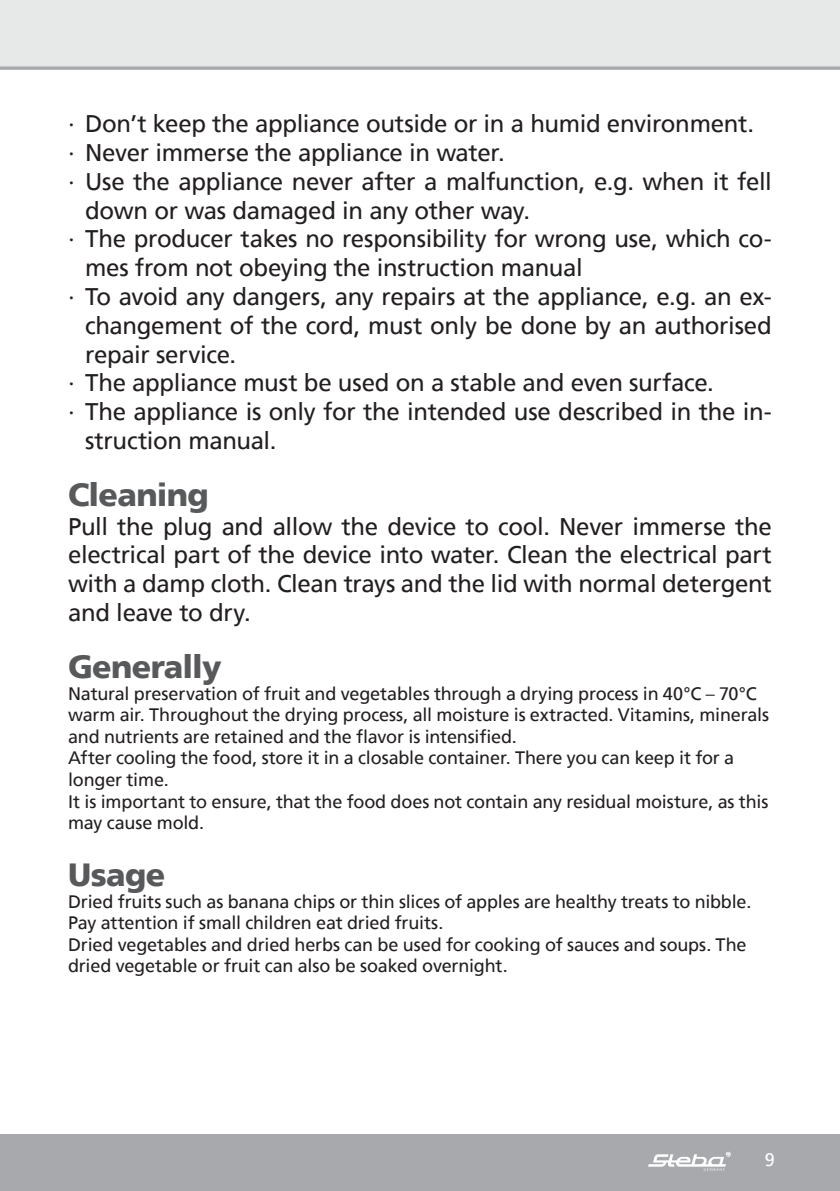
<style>
.page{position:relative;width:840px;height:1191px;background:#fff}
.page>*{position:absolute;margin:0;border:0;box-sizing:border-box;transform-origin:0 0}
.t1{font:900 32px "Frutiger";letter-spacing:-.02em;color:#58595b}
.t2{font:24px/28.8px "Frutiger";letter-spacing:-.015em;color:#231f20;text-align:justify}
.t3{font:18px/21.6px "Frutiger";letter-spacing:-.01em;color:#231f20}
.t4{font:18px "Frutiger";color:#fff}
</style>
<div class="page">
<div style="left:0;top:0;width:839px;height:68px;background:#e7e8e8"></div>
<div style="left:0;top:1134px;width:839px;height:57px;background:#a7a9ac"></div>
<svg style="left:648px;top:1151px;width:82px;height:19px"></svg>
<svg style="left:0;top:66px;width:839px;height:4px;background:#b2b4b7"></svg>
<p class="t2" style="left:68px;top:109px;width:687px">∙ Don’t keep the appliance outside or in a humid environment.</p>
<p class="t2" style="left:68px;top:138px;width:438px">∙ Never immerse the appliance in water.</p>
<p class="t2" style="left:68px;top:167px;width:705px">∙ Use the appliance never after a malfunction, e.g. when it fell</p>
<p class="t2" style="left:85px;top:196px;width:446px">down or was damaged in any other way.</p>
<p class="t2" style="left:68px;top:224px;width:705px">∙ The producer takes no responsibility for wrong use, which co-</p>
<p class="t2" style="left:85px;top:253px;width:499px">mes from not obeying the instruction manual</p>
<p class="t2" style="left:68px;top:282px;width:705px">∙ To avoid any dangers, any repairs at the appliance, e.g. an ex-</p>
<p class="t2" style="left:85px;top:311px;width:687px">changement of the cord, must only be done by an authorised</p>
<p class="t2" style="left:85px;top:340px;width:152px">repair service.</p>
<p class="t2" style="left:68px;top:368px;width:647px">∙ The appliance must be used on a stable and even surface.</p>
<p class="t2" style="left:68px;top:397px;width:705px">∙ The appliance is only for the intended use described in the in-</p>
<p class="t2" style="left:85px;top:426px;width:193px">struction manual.</p>
<h1 class="t1" style="left:68px;top:475px;width:142px">Cleaning</h1>
<p class="t2" style="left:68px;top:512px;width:704px">Pull the plug and allow the device to cool. Never immerse the electrical part of the device into water. Clean the electrical part with a damp cloth. Clean trays and the lid with normal detergent and leave to dry.</p>
<h1 class="t1" style="left:68px;top:647px;width:155px">Generally</h1>
<p class="t3" style="left:68px;top:682px;width:702px">Natural preservation of fruit and vegetables through a drying process in 40°C – 70°C warm air. Throughout the drying process, all moisture is extracted. Vitamins, minerals and nutrients are retained and the flavor is intensified.<br>After cooling the food, store it in a closable container. There you can keep it for a longer time.<br>It is important to ensure, that the food does not contain any residual moisture, as this may cause mold.</p>
<h1 class="t1" style="left:68px;top:855px;width:99px">Usage</h1>
<p class="t3" style="left:68px;top:890px;width:684px">Dried fruits such as banana chips or thin slices of apples are healthy treats to nibble.<br>Pay attention if small children eat dried fruits.<br>Dried vegetables and dried herbs can be used for cooking of sauces and soups. The dried vegetable or fruit can also be soaked overnight.</p>
<p class="t4" style="left:764px;top:1149px;width:12px">9</p>
</div>
